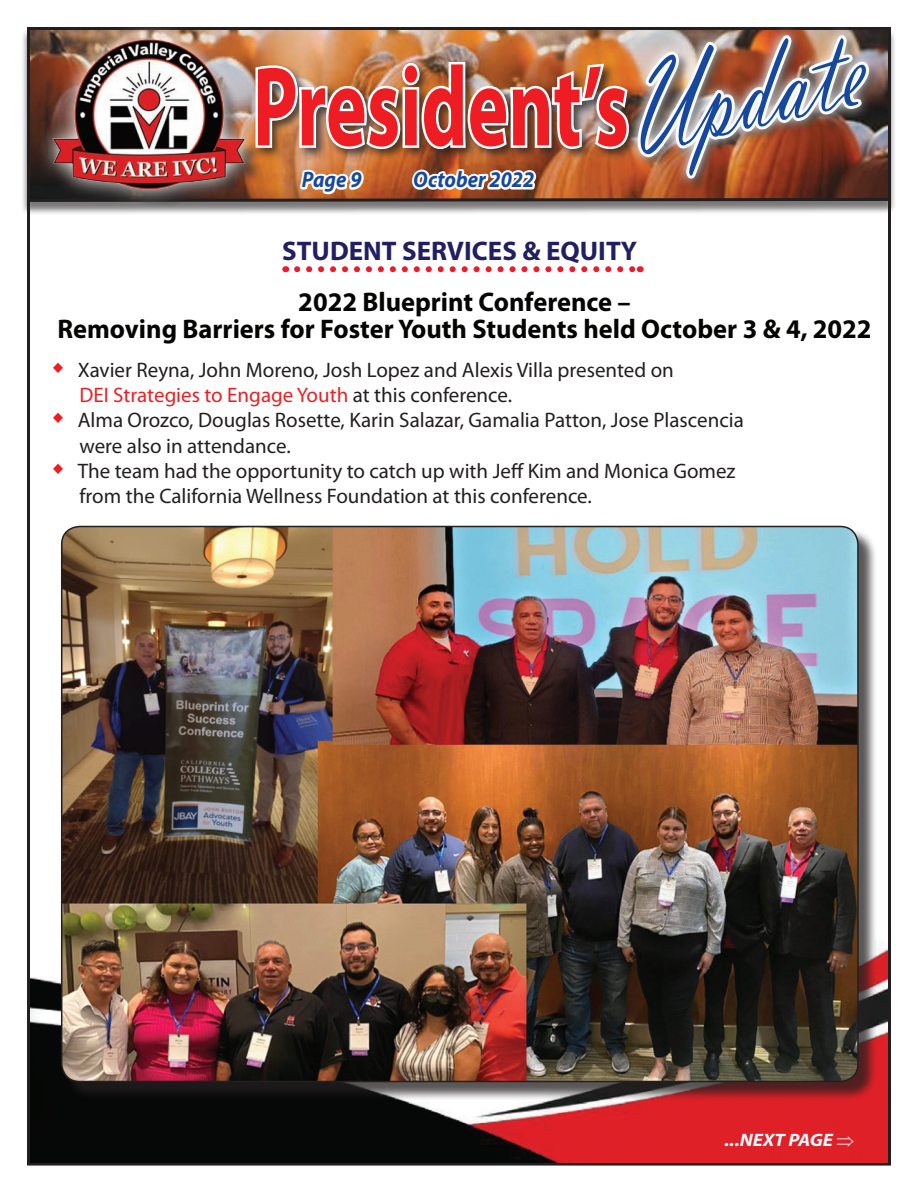
<style>
.page{position:relative;width:918px;height:1188px;background:#fff}
.page>*{position:absolute;margin:0;border:0;box-sizing:border-box;transform-origin:0 0}
.t1{font:136.65px "Vladimir Script";color:#17489e;scale:.75 1}
.t2{font:700 114px "Myriad Pro";color:#ee1d23;scale:.68 1}
.t3{font:700 27px/27px "Myriad Pro";color:#040503;text-align:center}
.t4{font:700 27px "Myriad Pro";color:#211f61}
.t5{font:italic 700 22.5px "Myriad Pro";color:#17489e;scale:.92 1}
.t6{font:21px/25.2px "Myriad Pro";color:#231f20}
.t7{font:italic 700 18px "Myriad Pro";color:#f0f9fb;scale:1.09 1}
.s1{color:#ee1f23}
</style>
<div class="page">
<div style="left:21px;top:28px;width:876px;height:187px;background:#231f20;opacity:.6"></div>
<svg style="left:25px;top:27px;width:867px;height:176px;background:#574c49"></svg>
<img style="left:30px;top:942px;width:857px;height:221px">
<svg style="left:603px;top:27px;width:294px;height:174px;background:#6f6664"></svg>
<img style="left:258px;top:27px;width:622px;height:171px">
<div style="left:55px;top:42px;width:207px;height:166px;background:#231f20;opacity:.75"></div>
<img style="left:33px;top:27px;width:225px;height:180px">
<img style="left:53px;top:40px;width:91px;height:109px">
<svg style="left:297px;top:266px;width:337px;height:6px"></svg>
<div style="left:63px;top:528px;width:815px;height:573px;background:#231f20;opacity:.75"></div>
<img style="left:62px;top:526px;width:796px;height:556px">
<h1 class="t1" style="left:603px;top:37px;width:328px;rotate:-13deg">Update</h1>
<h2 class="t2" style="left:253px;top:33px;width:555px">President’s</h2>
<p class="t5" style="left:302px;top:165px;width:66px">Page 9</p>
<p class="t5" style="left:413px;top:165px;width:133px">October 2022</p>
<p class="t4" style="left:282px;top:234px;width:357px">STUDENT SERVICES &amp; EQUITY</p>
<p class="t3" style="left:58px;top:288px;width:816px">2022 Blueprint Conference –<br>Removing Barriers for Foster Youth Students held October 3 &amp; 4, 2022</p>
<p class="t6" style="left:78px;top:357px;width:668px">Xavier Reyna, John Moreno, Josh Lopez and Alexis Villa presented on<br><span class="s1">DEI Strategies to Engage Youth</span> at this conference.<br>Alma Orozco, Douglas Rosette, Karin Salazar, Gamalia Patton, Jose Plascencia were also in attendance.<br>The team had the opportunity to catch up with Jeff Kim and Monica Gomez from the California Wellness Foundation at this conference.</p>
<p class="t7" style="left:724px;top:1128px;width:121px">...NEXT PAGE ⇒</p>
</div>
